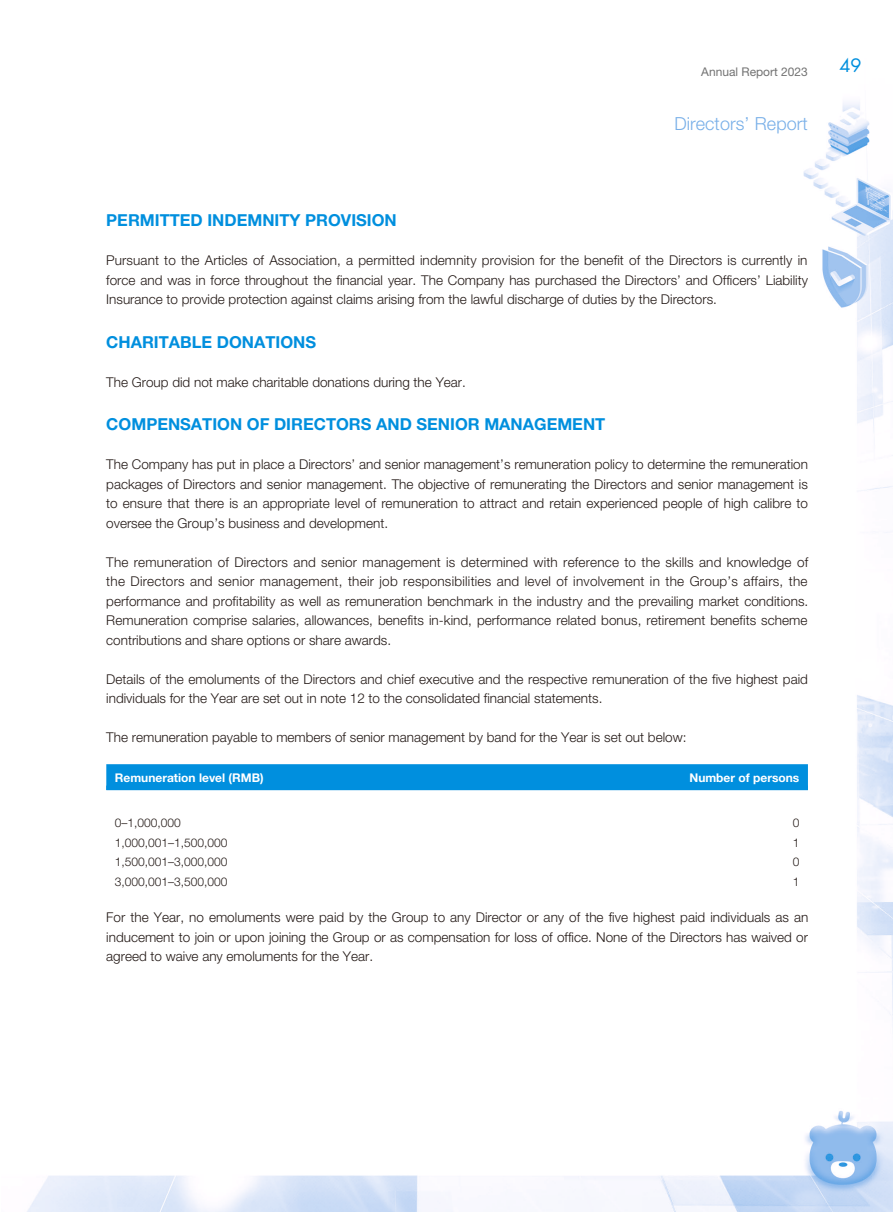
<style>
.page{position:relative;width:893px;height:1212px;background:#fff}
.page>*{position:absolute;margin:0;border:0;box-sizing:border-box;transform-origin:0 0}
.t1{font:300 18px "Helvetica Neue LT Std";letter-spacing:.005em;color:#78afe8}
.t2{font:18px "Futura Std";color:#008fde}
.t3{font:700 16.5px "Helvetica Neue LT Std";color:#008fde}
.t4{font:300 13.5px/19.5px "Helvetica Neue LT Std";color:#231916;text-align:justify}
.t5{font:300 12px "Helvetica Neue LT Std";color:#231916}
.t6{font:700 12px "Helvetica Neue LT Std";color:#fff}
.t7{font:12px "Helvetica Neue LT Std";color:#727272}
</style>
<div class="page">
<img style="left:27px;top:102px;width:866px;height:1110px">
<div style="left:106px;top:764px;width:702px;height:21px;background:#008fde"></div>
<div style="left:106px;top:785px;width:574px;height:5px;background:#008fde"></div>
<div style="left:680px;top:785px;width:128px;height:5px;background:#008fde"></div>
<p class="t7" style="left:701px;top:64px;width:108px">Annual Report 2023</p>
<h1 class="t1" style="left:674px;top:113px;width:135px">Directors’ Report</h1>
<h1 class="t2" style="left:839px;top:54px;width:24px">49</h1>
<p class="t3" style="left:106px;top:210px;width:292px">PERMITTED INDEMNITY PROVISION</p>
<p class="t4" style="left:106px;top:250px;width:703px">Pursuant to the Articles of Association, a permitted indemnity provision for the benefit of the Directors is currently in force and was in force throughout the financial year. The Company has purchased the Directors’ and Officers’ Liability Insurance to provide protection against claims arising from the lawful discharge of duties by the Directors.</p>
<p class="t3" style="left:106px;top:332px;width:211px">CHARITABLE DONATIONS</p>
<p class="t4" style="left:106px;top:372px;width:361px">The Group did not make charitable donations during the Year.</p>
<p class="t3" style="left:106px;top:414px;width:500px">COMPENSATION OF DIRECTORS AND SENIOR MANAGEMENT</p>
<p class="t4" style="left:106px;top:454px;width:703px">The Company has put in place a Directors’ and senior management’s remuneration policy to determine the remuneration packages of Directors and senior management. The objective of remunerating the Directors and senior management is to ensure that there is an appropriate level of remuneration to attract and retain experienced people of high calibre to oversee the Group’s business and development.</p>
<p class="t4" style="left:106px;top:552px;width:704px">The remuneration of Directors and senior management is determined with reference to the skills and knowledge of the Directors and senior management, their job responsibilities and level of involvement in the Group’s affairs, the performance and profitability as well as remuneration benchmark in the industry and the prevailing market conditions.<br>Remuneration comprise salaries, allowances, benefits in-kind, performance related bonus, retirement benefits scheme contributions and share options or share awards.</p>
<p class="t4" style="left:106px;top:669px;width:703px">Details of the emoluments of the Directors and chief executive and the respective remuneration of the five highest paid individuals for the Year are set out in note 12 to the consolidated financial statements.</p>
<p class="t4" style="left:106px;top:727px;width:582px">The remuneration payable to members of senior management by band for the Year is set out below:</p>
<p class="t6" style="left:115px;top:770px;width:150px">Remuneration level (RMB)</p>
<p class="t6" style="left:689px;top:770px;width:111px">Number of persons</p>
<p class="t5" style="left:115px;top:815px;width:68px">0–1,000,000</p>
<p class="t5" style="left:793px;top:815px;width:8px">0</p>
<p class="t5" style="left:115px;top:835px;width:114px">1,000,001–1,500,000</p>
<p class="t5" style="left:793px;top:835px;width:8px">1</p>
<p class="t5" style="left:115px;top:854px;width:114px">1,500,001–3,000,000</p>
<p class="t5" style="left:793px;top:854px;width:8px">0</p>
<p class="t5" style="left:115px;top:874px;width:114px">3,000,001–3,500,000</p>
<p class="t5" style="left:793px;top:874px;width:8px">1</p>
<p class="t4" style="left:106px;top:907px;width:703px">For the Year, no emoluments were paid by the Group to any Director or any of the five highest paid individuals as an inducement to join or upon joining the Group or as compensation for loss of office. None of the Directors has waived or agreed to waive any emoluments for the Year.</p>
</div>
